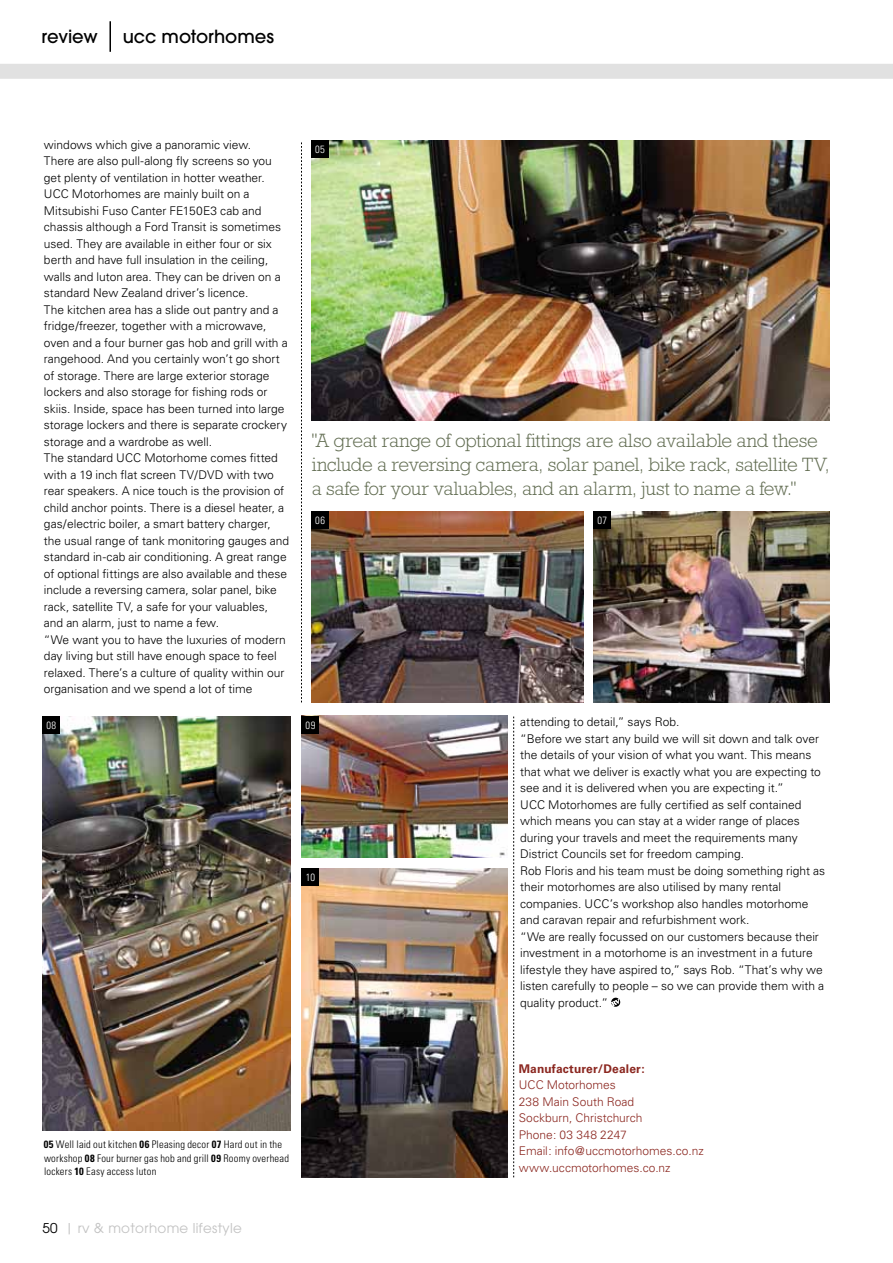
<style>
.page{position:relative;width:893px;height:1263px;background:#fff}
.page>*{position:absolute;margin:0;border:0;box-sizing:border-box;transform-origin:0 0}
.t1{font:300 19.35px/23.7px "Astute Light S Si";letter-spacing:-.015em;color:#626d52}
.t2{font:500 18px "Avant Garde";color:#000}
.t3{font:13.5px "Avant Garde";letter-spacing:.02em;color:#c2c2c2}
.t4{font:300 12px/16.5px "Univers";color:#000}
.t5{font:300 12px/16.5px "Univers";color:#8b2720}
.t6{font:700 12px "Univers";letter-spacing:.01em;color:#8b2720}
.t7{font:300 condensed 10.5px/13.5px "Univers";letter-spacing:.02em;color:#000}
.t8{font:300 condensed 10.5px "Univers";letter-spacing:.035em;color:#fff}
.s1{font-weight:700}
.s2{color:#000}
</style>
<div class="page">
<div style="left:0;top:64px;width:893px;height:15px;background:#e1e1e1"></div>
<hr style="left:109px;top:21px;width:2px;height:31px;background:#000">
<svg style="left:611px;top:998px;width:9px;height:9px"></svg>
<svg style="left:301px;top:142px;width:1px;height:560px"></svg>
<svg style="left:513px;top:716px;width:1px;height:461px"></svg>
<img style="left:311px;top:140px;width:518px;height:280px">
<img style="left:312px;top:512px;width:271px;height:190px">
<img style="left:43px;top:716px;width:247px;height:414px">
<img style="left:302px;top:868px;width:206px;height:310px">
<img style="left:302px;top:716px;width:205px;height:142px">
<img style="left:594px;top:512px;width:235px;height:190px">
<div style="left:312px;top:140px;width:17px;height:17px;background:#000"></div>
<div style="left:312px;top:512px;width:17px;height:17px;background:#000"></div>
<div style="left:302px;top:716px;width:17px;height:17px;background:#000"></div>
<div style="left:302px;top:868px;width:17px;height:17px;background:#000"></div>
<div style="left:43px;top:716px;width:17px;height:17px;background:#000"></div>
<div style="left:594px;top:512px;width:17px;height:17px;background:#000"></div>
<h2 class="t2" style="left:41px;top:25px;width:58px">review</h2>
<h2 class="t2" style="left:123px;top:25px;width:153px">ucc motorhomes</h2>
<p class="t4" style="left:44px;top:136px;width:247px">windows which give a panoramic view.<br>There are also pull-along fly screens so you get plenty of ventilation in hotter weather.<br>UCC Motorhomes are mainly built on a Mitsubishi Fuso Canter FE150E3 cab and chassis although a Ford Transit is sometimes used. They are available in either four or six berth and have full insulation in the ceiling, walls and luton area. They can be driven on a standard New Zealand driver’s licence.<br>The kitchen area has a slide out pantry and a fridge/freezer, together with a microwave, oven and a four burner gas hob and grill with a rangehood. And you certainly won’t go short of storage. There are large exterior storage lockers and also storage for fishing rods or skiis. Inside, space has been turned into large storage lockers and there is separate crockery storage and a wardrobe as well.<br>The standard UCC Motorhome comes fitted with a 19 inch flat screen TV/DVD with two rear speakers. A nice touch is the provision of child anchor points. There is a diesel heater, a gas/electric boiler, a smart battery charger, the usual range of tank monitoring gauges and standard in-cab air conditioning. A great range of optional fittings are also available and these include a reversing camera, solar panel, bike rack, satellite TV, a safe for your valuables, and an alarm, just to name a few.<br>“We want you to have the luxuries of modern day living but still have enough space to feel relaxed. There’s a culture of quality within our organisation and we spend a lot of time</p>
<p class="t8" style="left:46px;top:719px;width:11px">08</p>
<p class="t8" style="left:315px;top:143px;width:11px">05</p>
<h1 class="t1" style="left:312px;top:429px;width:519px">"A great range of optional fittings are also available and these include a reversing camera, solar panel, bike rack, satellite TV, a safe for your valuables, and an alarm, just to name a few."</h1>
<p class="t8" style="left:315px;top:514px;width:11px">06</p>
<p class="t8" style="left:306px;top:719px;width:11px">09</p>
<p class="t8" style="left:306px;top:871px;width:11px">10</p>
<p class="t8" style="left:597px;top:514px;width:11px">07</p>
<p class="t4" style="left:520px;top:714px;width:306px">attending to detail,” says Rob.<br>“Before we start any build we will sit down and talk over the details of your vision of what you want. This means that what we deliver is exactly what you are expecting to see and it is delivered when you are expecting it.”<br>UCC Motorhomes are fully certified as self contained which means you can stay at a wider range of places during your travels and meet the requirements many District Councils set for freedom camping.<br>Rob Floris and his team must be doing something right as their motorhomes are also utilised by many rental companies. UCC’s workshop also handles motorhome and caravan repair and refurbishment work.<br>“We are really focussed on our customers because their investment in a motorhome is an investment in a future lifestyle they have aspired to,” says Rob. “That’s why we listen carefully to people – so we can provide them with a quality product.”</p>
<p class="t7" style="left:44px;top:1137px;width:247px"><span class="s1">05</span> Well laid out kitchen <span class="s1">06</span> Pleasing decor <span class="s1">07</span> Hard out in the workshop <span class="s1">08</span> Four burner gas hob and grill <span class="s1">09</span> Roomy overhead lockers <span class="s1">10</span> Easy access luton</p>
<p class="t3" style="left:43px;top:1220px;width:201px"><span class="s2">50</span> | rv &amp; motorhome lifestyle</p>
<p class="t6" style="left:519px;top:1061px;width:127px">Manufacturer/Dealer:</p>
<p class="t5" style="left:519px;top:1077px;width:186px">UCC Motorhomes<br>238 Main South Road<br>Sockburn, Christchurch<br>Phone: 03 348 2247<br>Email: info@uccmotorhomes.co.nz www.uccmotorhomes.co.nz</p>
</div>
